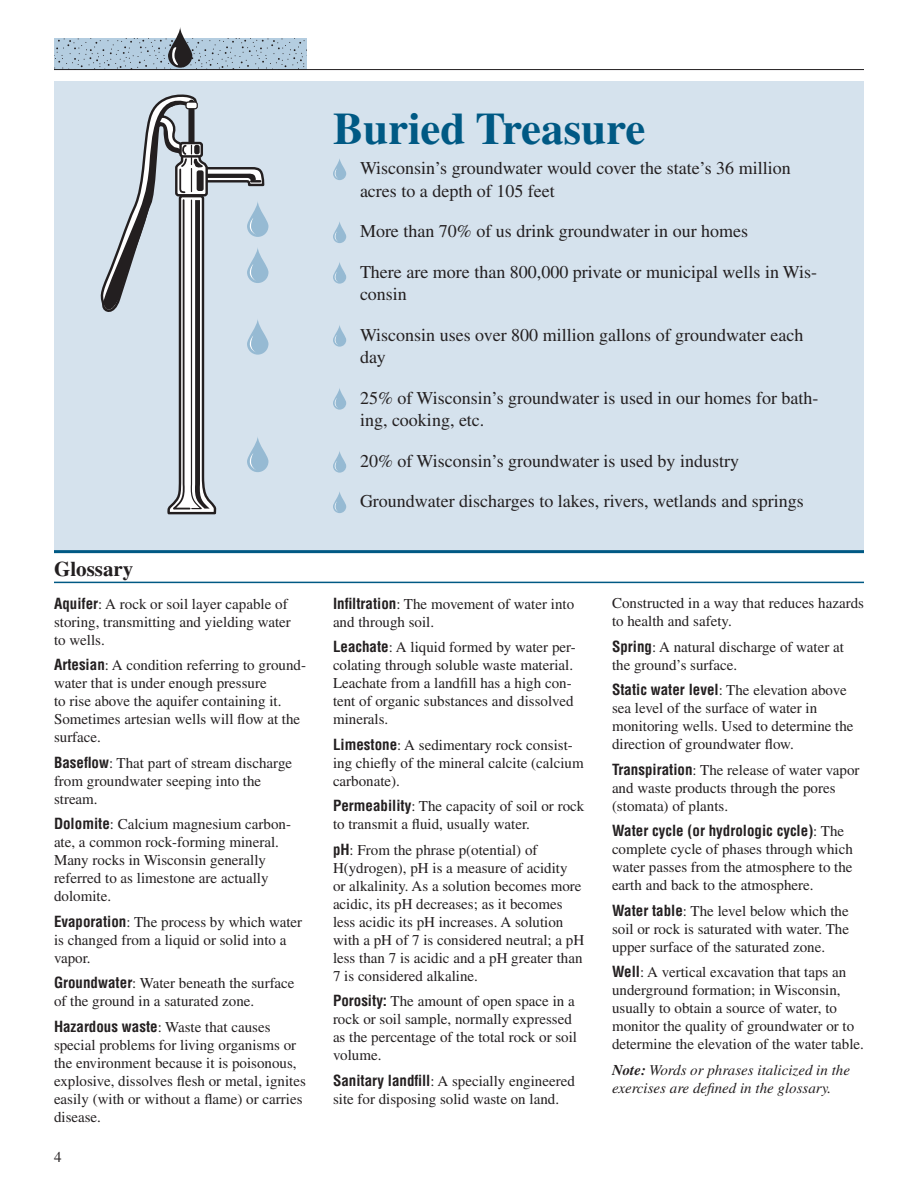
<style>
.page{position:relative;width:918px;height:1188px;background:#fff}
.page>*{position:absolute;margin:0;border:0;box-sizing:border-box;transform-origin:0 0}
.t1{font:700 45px "Times LT Std";color:#005984}
.t2{font:700 21px "Times LT Std";color:#231f20}
.t3{font:18px/22.5px "Times LT Std";color:#231f20}
.t4{font:15px/18px "Times LT Std";color:#231f20}
.t5{font:italic 15px/18px "Times LT Std";color:#231f20}
.t6{font:700 condensed 15px "Helvetica LT Std";color:#231f20}
.s1{font-family:"Helvetica LT Std";font-weight:700;font-stretch:condensed}
.s2{font-family:"Times LT Std";font-weight:400;font-stretch:normal}
.s3{font-weight:700}
</style>
<div class="page">
<div style="left:54px;top:82px;width:810px;height:469px;background:#d5e2ed"></div>
<svg style="left:247px;top:201px;width:21px;height:36px"></svg>
<svg style="left:247px;top:247px;width:21px;height:36px"></svg>
<svg style="left:247px;top:318px;width:21px;height:37px"></svg>
<svg style="left:247px;top:436px;width:21px;height:36px"></svg>
<svg style="left:100px;top:94px;width:166px;height:421px"></svg>
<svg style="left:54px;top:38px;width:252px;height:31px;background:#aec6d8"></svg>
<svg style="left:168px;top:27px;width:24px;height:41px"></svg>
<svg style="left:172px;top:47px;width:8px;height:18px"></svg>
<hr style="left:54px;top:69px;width:810px;height:1px;background:#231f20">
<svg style="left:333px;top:158px;width:13px;height:22px"></svg>
<svg style="left:335px;top:168px;width:4px;height:11px"></svg>
<svg style="left:333px;top:221px;width:13px;height:22px"></svg>
<svg style="left:335px;top:231px;width:4px;height:11px"></svg>
<svg style="left:333px;top:261px;width:13px;height:23px"></svg>
<svg style="left:335px;top:272px;width:4px;height:10px"></svg>
<svg style="left:333px;top:324px;width:13px;height:23px"></svg>
<svg style="left:335px;top:335px;width:4px;height:10px"></svg>
<svg style="left:333px;top:387px;width:13px;height:23px"></svg>
<svg style="left:335px;top:398px;width:4px;height:10px"></svg>
<svg style="left:333px;top:450px;width:13px;height:23px"></svg>
<svg style="left:335px;top:461px;width:4px;height:10px"></svg>
<svg style="left:333px;top:491px;width:13px;height:22px"></svg>
<svg style="left:335px;top:501px;width:4px;height:11px"></svg>
<hr style="left:54px;top:550px;width:810px;height:3px;background:#005984">
<hr style="left:54px;top:582px;width:810px;height:1px;background:#005984">
<h2 class="t2" style="left:54px;top:560px;width:81px">Glossary</h2>
<p class="t4" style="left:54px;top:596px;width:238px"><span class="s1">Aquifer</span>: A rock or soil layer capable of storing, transmitting and yielding water to wells.</p>
<p class="t4" style="left:54px;top:658px;width:254px"><span class="s1">Artesian</span>: A condition referring to ground&shy;water that is under enough pressure<br>to rise above the aquifer containing it.<br>Sometimes artesian wells will flow at the surface.</p>
<p class="t4" style="left:54px;top:755px;width:240px"><span class="s1">Baseflow</span>: That part of stream discharge from groundwater seeping into the stream.</p>
<p class="t4" style="left:54px;top:817px;width:239px"><span class="s1">Dolomite</span>: Calcium magnesium carbon&shy;ate, a common rock-forming mineral.<br>Many rocks in Wisconsin generally referred to as limestone are actually dolomite.</p>
<p class="t4" style="left:54px;top:914px;width:250px"><span class="s1">Evaporation</span>: The process by which water is changed from a liquid or solid into a vapor.</p>
<p class="t4" style="left:54px;top:976px;width:242px"><span class="s1">Groundwater</span>: Water beneath the surface of the ground in a saturated zone.</p>
<p class="t4" style="left:54px;top:1019px;width:253px"><span class="s1">Hazardous waste</span>: Waste that causes special problems for living organisms or the environment because it is poisonous, explosive, dissolves flesh or metal, ignites easily (with or without a flame) or carries disease.</p>
<p class="t4" style="left:54px;top:1149px;width:9px">4</p>
<h1 class="t1" style="left:333px;top:111px;width:314px">Buried Treasure</h1>
<p class="t3" style="left:360px;top:159px;width:432px">Wisconsin’s groundwater would cover the state’s 36 million acres to a depth of 105 feet</p>
<p class="t3" style="left:360px;top:222px;width:390px">More than 70% of us drink groundwater in our homes</p>
<p class="t3" style="left:360px;top:262px;width:459px">There are more than 800,000 private or municipal wells in Wis&shy;consin</p>
<p class="t3" style="left:360px;top:325px;width:445px">Wisconsin uses over 800 million gallons of groundwater each day</p>
<p class="t3" style="left:360px;top:388px;width:460px">25% of Wisconsin’s groundwater is used in our homes for bath&shy;ing, cooking, etc.</p>
<p class="t3" style="left:360px;top:451px;width:381px">20% of Wisconsin’s groundwater is used by industry</p>
<p class="t3" style="left:360px;top:492px;width:445px">Groundwater discharges to lakes, rivers, wetlands and springs</p>
<p class="t4" style="left:333px;top:596px;width:243px"><span class="s1">Infiltration</span>: The movement of water into and through soil.</p>
<p class="t4" style="left:333px;top:640px;width:244px"><span class="s1">Leachate</span>: A liquid formed by water per&shy;colating through soluble waste material.<br>Leachate from a landfill has a high con&shy;tent of organic substances and dissolved minerals.</p>
<p class="t4" style="left:333px;top:737px;width:252px"><span class="s1">Limestone</span>: A sedimentary rock consist&shy;ing chiefly of the mineral calcite (calcium carbonate).</p>
<p class="t4" style="left:333px;top:799px;width:253px"><span class="s1">Permeability</span>: The capacity of soil or rock to transmit a fluid, usually water.</p>
<p class="t4" style="left:333px;top:842px;width:253px"><span class="s1">pH</span>: From the phrase p(otential) of H(ydrogen), pH is a measure of acidity<br>or alkalinity. As a solution becomes more acidic, its pH decreases; as it becomes less acidic its pH increases. A solution with a pH of 7 is considered neutral; a pH less than 7 is acidic and a pH greater than 7 is considered alkaline.</p>
<p class="t4" style="left:333px;top:994px;width:246px"><span class="s1">Porosity:</span> The amount of open space in a rock or soil sample, normally expressed as the percentage of the total rock or soil volume.</p>
<p class="t4" style="left:333px;top:1073px;width:243px"><span class="s1">Sanitary landfill</span>: A specially engineered site for disposing solid waste on land.</p>
<p class="t4" style="left:612px;top:596px;width:254px">Constructed in a way that reduces hazards to health and safety.</p>
<p class="t4" style="left:612px;top:639px;width:234px"><span class="s1">Spring</span>: A natural discharge of water at the ground’s surface.</p>
<p class="t4" style="left:612px;top:683px;width:243px"><span class="s1">Static water level</span>: The elevation above sea level of the surface of water in monitoring wells. Used to determine the direction of groundwater flow.</p>
<p class="t4" style="left:612px;top:762px;width:249px"><span class="s1">Transpiration</span>: The release of water vapor and waste products through the pores (stomata) of plants.</p>
<p class="t6" style="left:612px;top:826px;width:234px">Water cycle (or hydrologic cycle)<span class="s2">: The</span></p>
<p class="t4" style="left:612px;top:842px;width:242px;text-align:justify">complete cycle of phases through which water passes from the atmosphere to the earth and back to the atmosphere.</p>
<p class="t4" style="left:612px;top:903px;width:239px;text-align:justify"><span class="s1">Water table</span>: The level below which the soil or rock is saturated with water. The upper surface of the saturated zone.</p>
<p class="t4" style="left:612px;top:965px;width:253px"><span class="s1">Well</span>: A vertical excavation that taps an underground formation; in Wisconsin, usually to obtain a source of water, to monitor the quality of groundwater or to determine the elevation of the water table.</p>
<p class="t5" style="left:612px;top:1062px;width:240px"><span class="s3">Note:</span> Words or phrases italicized in the exercises are defined in the glossary.</p>
</div>
